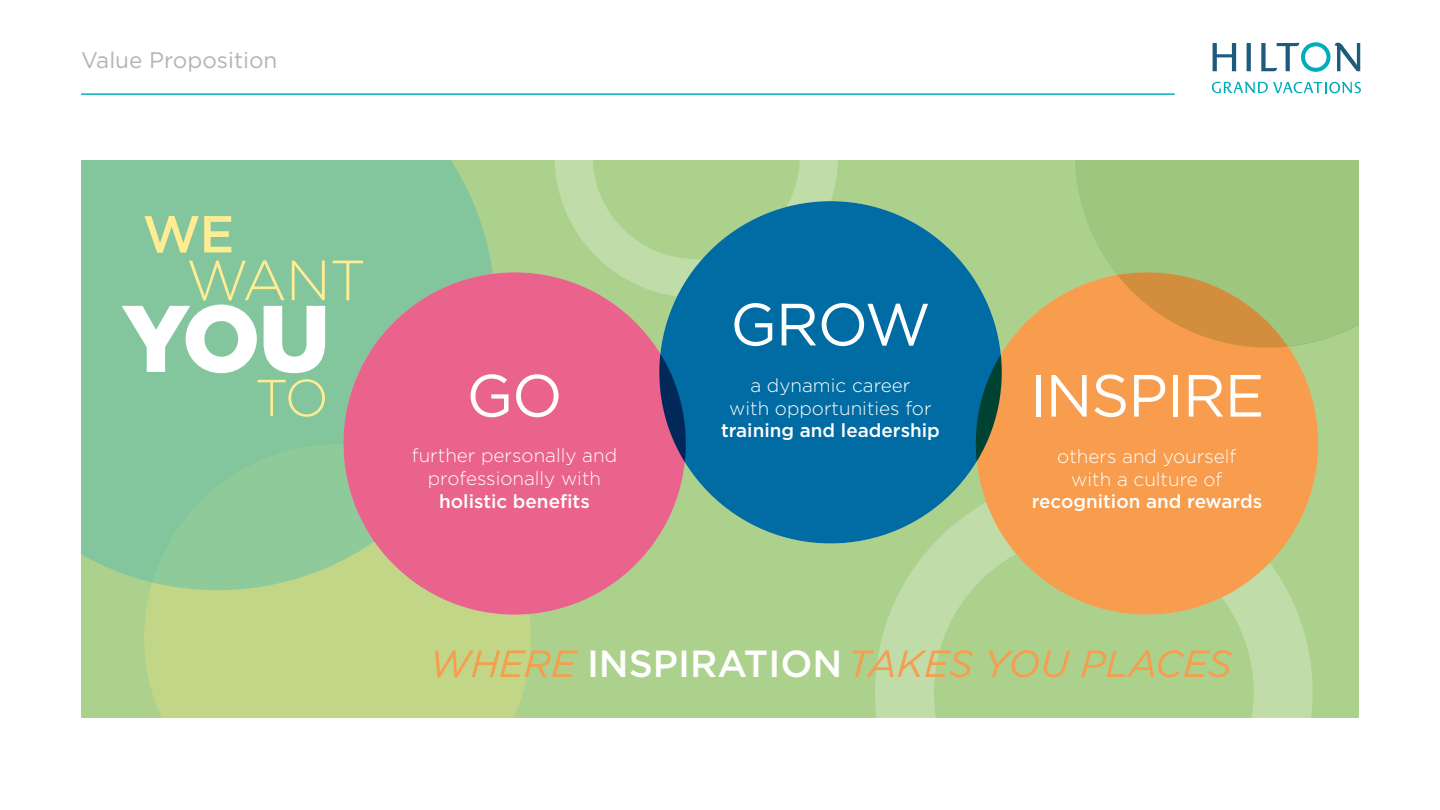
<style>
.page{position:relative;width:1440px;height:810px;background:#fff}
.page>*{position:absolute;margin:0;border:0;box-sizing:border-box;transform-origin:0 0}
.t1{font:900 94.35px "Gotham";color:#fff}
.t2{font:59.4px "Gotham";letter-spacing:-.02em;color:#fff}
.t3{font:300 56.7px "Gotham";color:#ffec93}
.t4{font:300 51.9px "Gotham";color:#ffec93}
.t5{font:500 51.9px "Gotham";color:#ffec93}
.t6{font:italic 37.8px "Gotham";color:#f89c4d}
.t7{font:22.5px "Gotham";color:#b2b5b6}
.t8{font:300 18.9px/22.6px "Gotham";color:#fff;text-align:center}
.t9{font:500 18.9px "Gotham";color:#fff}
.s1{font-weight:500;font-style:normal;color:#fff}
</style>
<div class="page">
<svg style="left:1212px;top:42px;width:148px;height:30px"></svg>
<svg style="left:1212px;top:82px;width:149px;height:11px"></svg>
<hr style="left:81px;top:93px;width:1093px;height:2px;background:#00b3ba">
<div style="left:81px;top:160px;width:1278px;height:558px;background:#acd18c"></div>
<svg style="left:554px;top:160px;width:284px;height:138px"></svg>
<div style="left:144px;top:590px;width:387px;height:128px;background:#c2d687"></div>
<svg style="left:81px;top:160px;width:412px;height:430px;background:#87c79c"></svg>
<svg style="left:875px;top:474px;width:437px;height:244px"></svg>
<div style="left:343px;top:272px;width:343px;height:343px;background:#ea638d;border-radius:50%"></div>
<div style="left:659px;top:201px;width:343px;height:342px;background:#006ca3;border-radius:50%"></div>
<div style="left:1075px;top:160px;width:284px;height:187px;background:#9fc67f"></div>
<div style="left:976px;top:272px;width:342px;height:343px;background:#f89c4d;border-radius:50%"></div>
<p class="t7" style="left:81px;top:48px;width:198px">Value Proposition</p>
<h3 class="t5" style="left:143px;top:205px;width:93px">WE</h3>
<h3 class="t3" style="left:186px;top:249px;width:182px">WANT</h3>
<h1 class="t1" style="left:122px;top:284px;width:210px">YOU</h1>
<h3 class="t4" style="left:255px;top:370px;width:75px">TO</h3>
<h2 class="t2" style="left:466px;top:363px;width:97px">GO</h2>
<p class="t8" style="left:412px;top:444px;width:207px">further personally and professionally with</p>
<p class="t9" style="left:439px;top:490px;width:152px">holistic benefits</p>
<h2 class="t2" style="left:730px;top:292px;width:202px">GROW</h2>
<p class="t8" style="left:729px;top:374px;width:204px">a dynamic career with opportunities for</p>
<p class="t9" style="left:721px;top:420px;width:220px">training and leadership</p>
<h2 class="t2" style="left:1029px;top:363px;width:237px">INSPIRE</h2>
<p class="t8" style="left:1057px;top:445px;width:181px">others and yourself with a culture of</p>
<p class="t9" style="left:1031px;top:491px;width:232px">recognition and rewards</p>
<h3 class="t6" style="left:430px;top:643px;width:803px">WHERE <span class="s1">INSPIRATION</span>TAKES YOU PLACES</h3>
</div>
